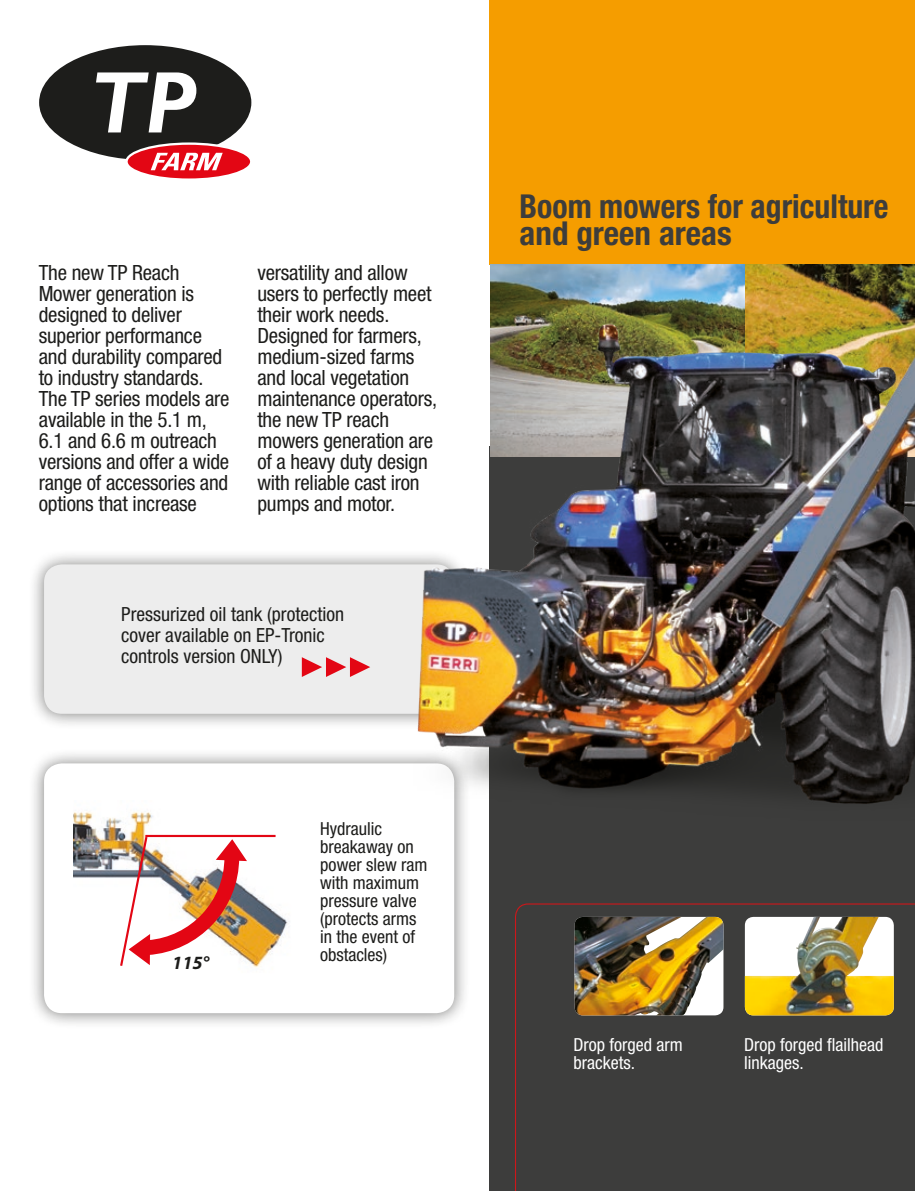
<style>
.page{position:relative;width:915px;height:1191px;background:#fff}
.page>*{position:absolute;margin:0;border:0;box-sizing:border-box;transform-origin:0 0}
.t1{font:700 condensed 33px/27px "Helvetica Neue LT Std";color:#3d3d3c;scale:.96 1}
.t2{font:condensed 21px/21px "Helvetica Neue LT Std";letter-spacing:-.01em;color:#1d1d1b}
.t3{font:condensed 19.5px/21px "Helvetica Neue LT Std";color:#1d1d1b}
.t4{font:italic 700 18.75px "Myriad Pro";color:#1d1d1b}
.t5{font:condensed 18px/18px "Helvetica Neue LT Std";color:#1d1d1b}
.t6{font:condensed 18px/18px "Helvetica Neue LT Std";color:#fff}
</style>
<div class="page">
<div style="left:489px;top:446px;width:425px;height:745px;background:#3d3d3c"></div>
<div style="left:489px;top:0;width:425px;height:265px;background:#f59d00"></div>
<svg style="left:515px;top:921px;width:379px;height:270px"></svg>
<img style="left:744px;top:921px;width:149px;height:94px">
<img style="left:574px;top:921px;width:149px;height:94px">
<div style="left:39px;top:45px;width:212px;height:115px;background:#1d1d1b;border-radius:50%"></div>
<svg style="left:96px;top:72px;width:100px;height:60px"></svg>
<svg style="left:126px;top:144px;width:125px;height:36px;background:#e5202d"></svg>
<div style="left:125px;top:142px;width:127px;height:39px;border:2px solid #fff;border-radius:50%"></div>
<svg style="left:151px;top:153px;width:72px;height:17px"></svg>
<div style="left:28px;top:549px;width:442px;height:181px;background:#1d1d1b;opacity:.57"></div>
<div style="left:44px;top:564px;width:410px;height:150px;background:#ededed;border-radius:18px"></div>
<div style="left:28px;top:748px;width:442px;height:281px;background:#1d1d1b;opacity:.57"></div>
<div style="left:44px;top:763px;width:410px;height:250px;background:#fff;border-radius:18px"></div>
<img style="left:314px;top:264px;width:600px;height:657px">
<img style="left:73px;top:812px;width:215px;height:156px">
<hr style="left:145px;top:835px;width:130px;height:2px;background:#e30614">
<img style="left:118px;top:834px;width:129px;height:134px">
<svg style="left:302px;top:657px;width:68px;height:20px"></svg>
<p class="t2" style="left:39px;top:262px;width:192px">The new TP Reach<br>Mower generation is designed to deliver superior performance and durability compared to industry standards.<br>The TP series models are available in the 5.1 m,<br>6.1 and 6.6 m outreach versions and offer a wide range of accessories and options that increase</p>
<p class="t2" style="left:257px;top:262px;width:181px">versatility and allow users to perfectly meet their work needs.<br>Designed for farmers, medium-sized farms and local vegetation maintenance operators, the new TP reach mowers generation are of a heavy duty design with reliable cast iron pumps and motor.</p>
<p class="t3" style="left:121px;top:603px;width:224px">Pressurized oil tank (protection cover available on EP-Tronic controls version ONLY)</p>
<p class="t4" style="left:172px;top:950px;width:39px">115°</p>
<p class="t5" style="left:320px;top:819px;width:109px">Hydraulic breakaway on power slew ram with maximum pressure valve (protects arms in the event of obstacles)</p>
<h1 class="t1" style="left:519px;top:192px;width:385px">Boom mowers for agriculture and green areas</h1>
<p class="t6" style="left:573px;top:1036px;width:111px">Drop forged arm brackets.</p>
<p class="t6" style="left:743px;top:1036px;width:141px">Drop forged flailhead linkages.</p>
</div>
